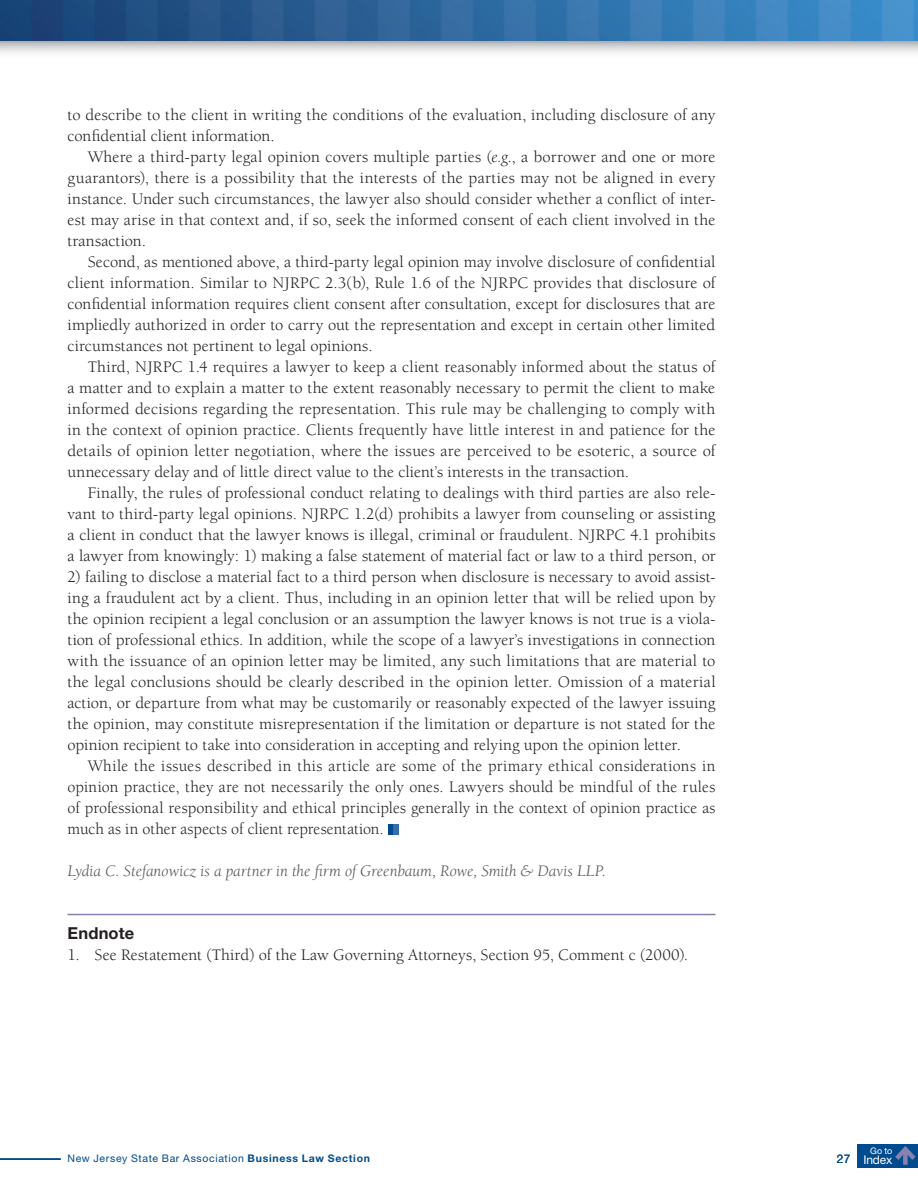
<style>
.page{position:relative;width:918px;height:1188px;background:#fff}
.page>*{position:absolute;margin:0;border:0;box-sizing:border-box;transform-origin:0 0}
.body{font:16.5px/21px "Berkeley";letter-spacing:.005em;color:#231f20;text-align:justify}
.Endnotes_Body{font:16.5px "Berkeley";color:#231f20}
.byline_end_of_articl{font:italic 16.5px "Berkeley";color:#57585a}
.Endnotes{font:700 16.5px "Helvetica Neue LT Std";letter-spacing:.01em;color:#231f20}
.t1{font:12px "Helvetica Neue LT Std";letter-spacing:-.01em;color:#fff}
.t2{font:12px "Helvetica Neue LT Std";color:#004b8d}
.t3{font:10.5px "Helvetica Neue LT Std";letter-spacing:.06em;color:#004b8d}
.t4{font:9px "Helvetica Neue LT Std";color:#fff}
.s1{font-style:italic}
.s2{font-weight:700}
</style>
<div class="page">
<hr style="left:68px;top:914px;width:648px;height:1px;background:#8981ae">
<div style="left:388px;top:824px;width:6px;height:10px;background:#004b8d"></div>
<div style="left:394px;top:824px;width:5px;height:10px;background:#336fa4"></div>
<svg style="left:0;top:40px;width:918px;height:13px;background:#c6ccd2"></svg>
<img style="left:0;top:0;width:918px;height:40px">
<hr style="left:0;top:1158px;width:61px;height:2px;background:#004b8d">
<div style="left:857px;top:1144px;width:61px;height:24px;background:#004b8d"></div>
<svg style="left:895px;top:1146px;width:21px;height:19px"></svg>
<p class="body" style="left:68px;top:105px;width:649px">to describe to the client in writing the conditions of the evaluation, including disclosure of any confidential client information.</p>
<p class="body" style="left:68px;top:147px;width:650px;text-indent:20px">Where a third-party legal opinion covers multiple parties (<span class="s1">e.g</span>., a borrower and one or more guarantors), there is a possibility that the interests of the parties may not be aligned in every instance. Under such circumstances, the lawyer also should consider whether a conflict of inter&shy;est may arise in that context and, if so, seek the informed consent of each client involved in the transaction.</p>
<p class="body" style="left:68px;top:252px;width:650px;text-indent:20px">Second, as mentioned above, a third-party legal opinion may involve disclosure of confidential client information. Similar to NJRPC 2.3(b), Rule 1.6 of the NJRPC provides that disclosure of confidential information requires client consent after consultation, except for disclosures that are impliedly authorized in order to carry out the representation and except in certain other limited circumstances not pertinent to legal opinions.</p>
<p class="body" style="left:68px;top:357px;width:650px;text-indent:20px">Third, NJRPC 1.4 requires a lawyer to keep a client reasonably informed about the status of a matter and to explain a matter to the extent reasonably necessary to permit the client to make informed decisions regarding the representation. This rule may be challenging to comply with in the context of opinion practice. Clients frequently have little interest in and patience for the details of opinion letter negotiation, where the issues are perceived to be esoteric, a source of unnecessary delay and of little direct value to the client’s interests in the transaction.</p>
<p class="body" style="left:68px;top:483px;width:650px;text-indent:20px">Finally, the rules of professional conduct relating to dealings with third parties are also rele&shy;vant to third-party legal opinions. NJRPC 1.2(d) prohibits a lawyer from counseling or assisting a client in conduct that the lawyer knows is illegal, criminal or fraudulent. NJRPC 4.1 prohibits a lawyer from knowingly: 1) making a false statement of material fact or law to a third person, or</p>
<p class="body" style="left:68px;top:567px;width:650px">2) failing to disclose a material fact to a third person when disclosure is necessary to avoid assist&shy;ing a fraudulent act by a client. Thus, including in an opinion letter that will be relied upon by the opinion recipient a legal conclusion or an assumption the lawyer knows is not true is a viola&shy;tion of professional ethics. In addition, while the scope of a lawyer’s investigations in connection with the issuance of an opinion letter may be limited, any such limitations that are material to the legal conclusions should be clearly described in the opinion letter. Omission of a material action, or departure from what may be customarily or reasonably expected of the lawyer issuing the opinion, may constitute misrepresentation if the limitation or departure is not stated for the opinion recipient to take into consideration in accepting and relying upon the opinion letter.</p>
<p class="body" style="left:68px;top:756px;width:650px;text-indent:20px">While the issues described in this article are some of the primary ethical considerations in opinion practice, they are not necessarily the only ones. Lawyers should be mindful of the rules of professional responsibility and ethical principles generally in the context of opinion practice as much as in other aspects of client representation.</p>
<p class="byline_end_of_articl" style="left:68px;top:863px;width:540px">Lydia C. Stefanowicz is a partner in the firm of Greenbaum, Rowe, Smith &amp; Davis LLP.</p>
<p class="Endnotes" style="left:68px;top:923px;width:68px">Endnote</p>
<p class="Endnotes_Body" style="left:68px;top:946px;width:622px">1. See Restatement (Third) of the Law Governing Attorneys, Section 95, Comment c (2000).</p>
<p class="t3" style="left:68px;top:1152px;width:304px">New Jersey State Bar Association <span class="s2">Business Law Section</span></p>
<p class="t2" style="left:837px;top:1151px;width:15px">27</p>
<p class="t4" style="left:870px;top:1145px;width:24px">Go to</p>
<p class="t1" style="left:863px;top:1153px;width:31px">Index</p>
</div>
